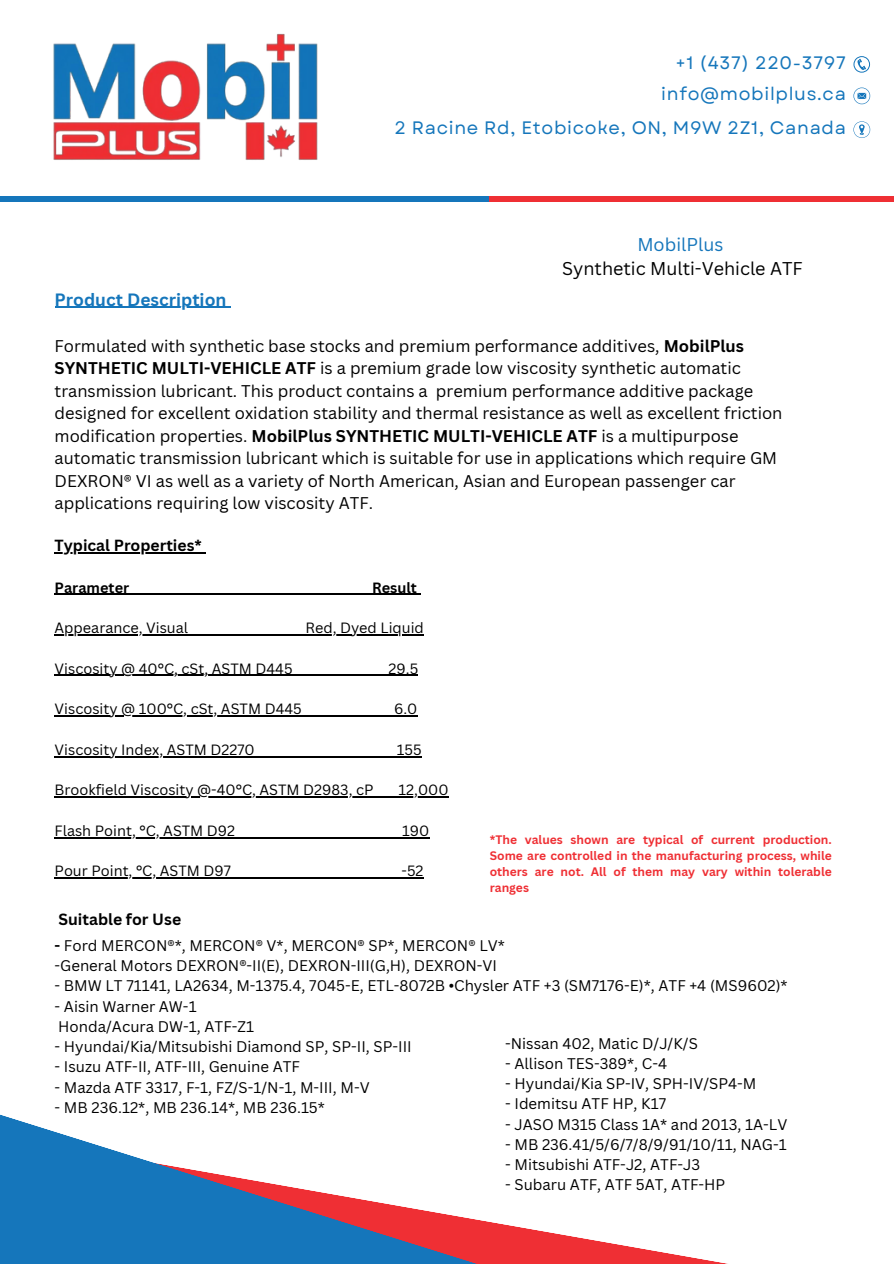
<style>
.page{position:relative;width:894px;height:1264px;background:#fff}
.page>*{position:absolute;margin:0;border:0;box-sizing:border-box;transform-origin:0 0}
.t1{font:18px "Garet";letter-spacing:.04em;color:#1576bb}
.t2{font:18px "Canva Sans";color:#000}
.t3{font:18px "Canva Sans";color:#1576bb}
.t4{font:700 17.4px "Canva Sans";color:#1576bb}
.t5{font:16.5px/22.5px "Canva Sans";color:#000}
.t6{font:700 15.75px "Canva Sans";color:#000}
.t7{font:15px "Canva Sans";color:#000}
.t8{font:14.55px "Canva Sans";color:#000}
.t9{font:700 14.55px "Canva Sans";color:#000}
.t10{font:700 12px/16px "Canva Sans";color:#ef2f34;text-align:justify}
.s1{font-weight:700}
</style>
<div class="page">
<svg style="left:853px;top:56px;width:16px;height:17px"></svg>
<svg style="left:853px;top:88px;width:16px;height:16px"></svg>
<svg style="left:853px;top:121px;width:16px;height:17px"></svg>
<div style="left:0;top:196px;width:489px;height:6px;background:#1576bb"></div>
<div style="left:489px;top:196px;width:404px;height:6px;background:#ef2f34"></div>
<svg style="left:542px;top:1231px;width:180px;height:32px"></svg>
<svg style="left:0;top:1114px;width:542px;height:149px"></svg>
<img style="left:53px;top:33px;width:265px;height:127px">
<hr style="left:55px;top:307px;width:171px;height:1px;background:#1576bb">
<hr style="left:55px;top:552px;width:147px;height:1px;background:#000">
<hr style="left:55px;top:594px;width:74px;height:1px;background:#000">
<hr style="left:129px;top:594px;width:243px;height:1px;background:#000">
<hr style="left:372px;top:594px;width:45px;height:1px;background:#000">
<hr style="left:55px;top:634px;width:133px;height:1px;background:#000">
<hr style="left:188px;top:634px;width:117px;height:1px;background:#000">
<hr style="left:305px;top:634px;width:119px;height:1px;background:#000">
<hr style="left:55px;top:675px;width:237px;height:1px;background:#000">
<hr style="left:292px;top:675px;width:96px;height:1px;background:#000">
<hr style="left:388px;top:675px;width:30px;height:1px;background:#000">
<hr style="left:55px;top:715px;width:247px;height:1px;background:#000">
<hr style="left:302px;top:715px;width:92px;height:1px;background:#000">
<svg style="left:394px;top:715px;width:23px;height:1px"></svg>
<hr style="left:55px;top:756px;width:200px;height:1px;background:#000">
<hr style="left:255px;top:756px;width:142px;height:1px;background:#000">
<svg style="left:397px;top:756px;width:24px;height:1px"></svg>
<hr style="left:55px;top:796px;width:318px;height:1px;background:#000">
<svg style="left:373px;top:796px;width:25px;height:1px"></svg>
<hr style="left:398px;top:796px;width:50px;height:1px;background:#000">
<hr style="left:55px;top:837px;width:180px;height:1px;background:#000">
<hr style="left:235px;top:837px;width:167px;height:1px;background:#000">
<svg style="left:402px;top:837px;width:27px;height:1px"></svg>
<hr style="left:55px;top:877px;width:176px;height:1px;background:#000">
<hr style="left:231px;top:877px;width:170px;height:1px;background:#000">
<svg style="left:401px;top:877px;width:22px;height:1px"></svg>
<p class="t1" style="left:675px;top:50px;width:172px">+1 (437) 220-3797</p>
<p class="t1" style="left:661px;top:81px;width:186px">info@mobilplus.ca</p>
<p class="t1" style="left:394px;top:115px;width:453px">2 Racine Rd, Etobicoke, ON, M9W 2Z1, Canada</p>
<p class="t3" style="left:637px;top:231px;width:87px">MobilPlus</p>
<p class="t2" style="left:562px;top:256px;width:242px">Synthetic Multi-Vehicle ATF</p>
<p class="t4" style="left:55px;top:287px;width:173px">Product Description</p>
<p class="t5" style="left:55px;top:334px;width:729px">Formulated with synthetic base stocks and premium performance additives, <span class="s1">MobilPlus SYNTHETIC MULTI-VEHICLE ATF</span> is a premium grade low viscosity synthetic automatic transmission lubricant. This product contains a premium performance additive package designed for excellent oxidation stability and thermal resistance as well as excellent friction modification properties. <span class="s1">MobilPlus SYNTHETIC MULTI-VEHICLE ATF</span> is a multipurpose automatic transmission lubricant which is suitable for use in applications which require GM DEXRON® VI as well as a variety of North American, Asian and European passenger car applications requiring low viscosity ATF.</p>
<p class="t6" style="left:55px;top:534px;width:149px">Typical Properties*</p>
<p class="t9" style="left:55px;top:577px;width:76px">Parameter</p>
<p class="t9" style="left:372px;top:577px;width:46px">Result</p>
<p class="t8" style="left:55px;top:617px;width:135px">Appearance, Visual</p>
<p class="t8" style="left:305px;top:617px;width:120px">Red, Dyed Liquid</p>
<p class="t8" style="left:55px;top:658px;width:239px">Viscosity @ 40°C, cSt, ASTM D445</p>
<p class="t8" style="left:388px;top:658px;width:31px">29.5</p>
<p class="t8" style="left:55px;top:698px;width:248px">Viscosity @ 100°C, cSt, ASTM D445</p>
<p class="t8" style="left:394px;top:698px;width:25px">6.0</p>
<p class="t8" style="left:55px;top:739px;width:202px">Viscosity Index, ASTM D2270</p>
<p class="t8" style="left:397px;top:739px;width:26px">155</p>
<p class="t8" style="left:55px;top:779px;width:320px">Brookfield Viscosity @-40°C, ASTM D2983, cP</p>
<p class="t8" style="left:398px;top:779px;width:52px">12,000</p>
<p class="t8" style="left:55px;top:820px;width:182px">Flash Point, °C, ASTM D92</p>
<p class="t8" style="left:402px;top:820px;width:29px">190</p>
<p class="t8" style="left:55px;top:860px;width:178px">Pour Point, °C, ASTM D97</p>
<p class="t8" style="left:401px;top:860px;width:23px">-52</p>
<p class="t6" style="left:58px;top:908px;width:124px">Suitable for Use</p>
<p class="t7" style="left:55px;top:934px;width:451px"><span class="s1">-</span> Ford MERCON®*, MERCON® V*, MERCON® SP*, MERCON® LV*</p>
<p class="t7" style="left:55px;top:955px;width:444px">-General Motors DEXRON®-II(E), DEXRON-III(G,H), DEXRON-VI</p>
<p class="t7" style="left:55px;top:975px;width:734px">- BMW LT 71141, LA2634, M-1375.4, 7045-E, ETL-8072B •Chysler ATF +3 (SM7176-E)*, ATF +4 (MS9602)*</p>
<p class="t7" style="left:55px;top:995px;width:143px">- Aisin Warner AW-1</p>
<p class="t7" style="left:58px;top:1015px;width:197px">Honda/Acura DW-1, ATF-Z1</p>
<p class="t7" style="left:55px;top:1036px;width:358px">- Hyundai/Kia/Mitsubishi Diamond SP, SP-II, SP-III</p>
<p class="t7" style="left:55px;top:1056px;width:247px">- Isuzu ATF-II, ATF-III, Genuine ATF</p>
<p class="t7" style="left:55px;top:1076px;width:316px">- Mazda ATF 3317, F-1, FZ/S-1/N-1, M-III, M-V</p>
<p class="t7" style="left:55px;top:1096px;width:272px">- MB 236.12*, MB 236.14*, MB 236.15*</p>
<p class="t10" style="left:489px;top:831px;width:343px">*The values shown are typical of current production.<br>Some are controlled in the manufacturing process, while others are not. All of them may vary within tolerable ranges</p>
<p class="t7" style="left:505px;top:1032px;width:194px">-Nissan 402, Matic D/J/K/S</p>
<p class="t7" style="left:505px;top:1052px;width:163px">- Allison TES-389*, C-4</p>
<p class="t7" style="left:505px;top:1073px;width:253px">- Hyundai/Kia SP-IV, SPH-IV/SP4-M</p>
<p class="t7" style="left:505px;top:1093px;width:162px">- Idemitsu ATF HP, K17</p>
<p class="t7" style="left:505px;top:1113px;width:283px">- JASO M315 Class 1A* and 2013, 1A-LV</p>
<p class="t7" style="left:505px;top:1133px;width:283px">- MB 236.41/5/6/7/8/9/91/10/11, NAG-1</p>
<p class="t7" style="left:505px;top:1154px;width:196px">- Mitsubishi ATF-J2, ATF-J3</p>
<p class="t7" style="left:505px;top:1174px;width:222px">- Subaru ATF, ATF 5AT, ATF-HP</p>
</div>
